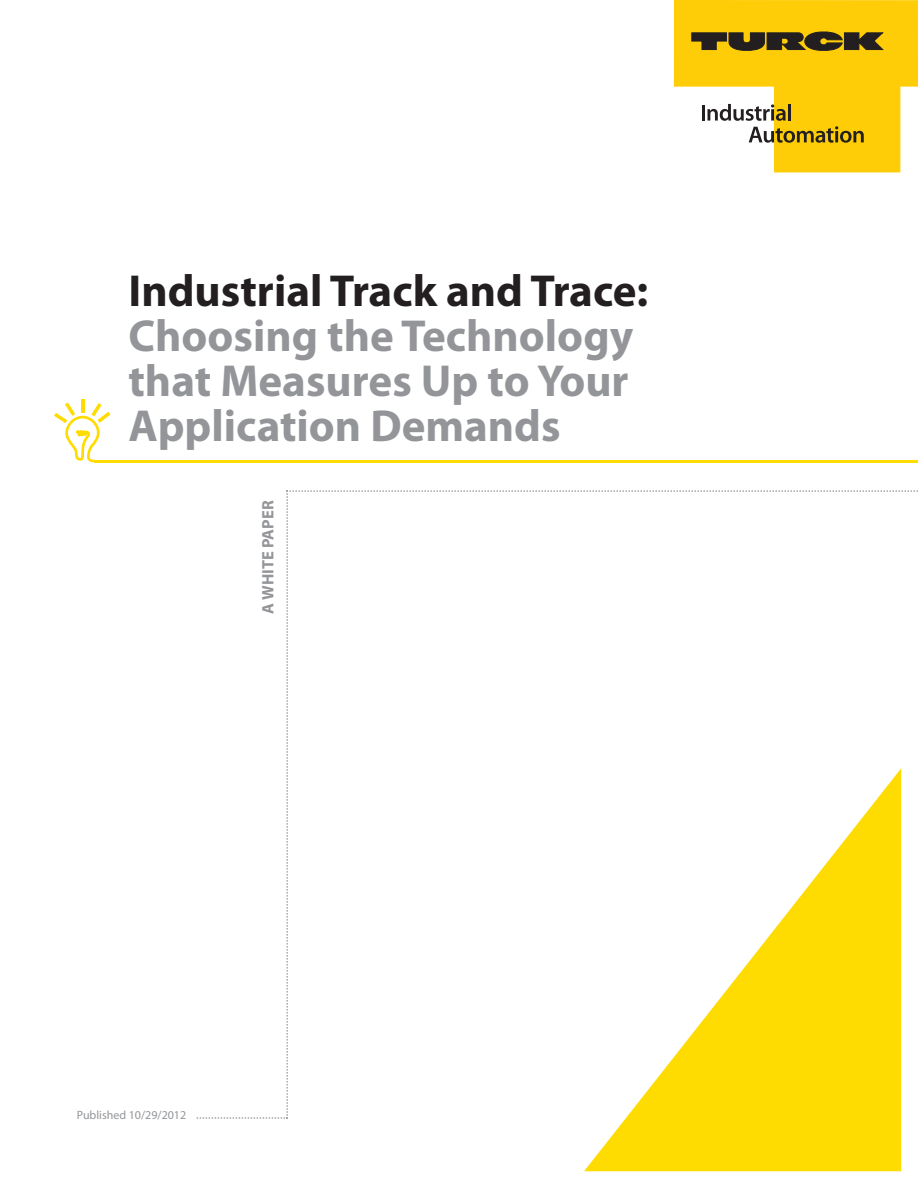
<style>
.page{position:relative;width:918px;height:1188px;background:#fff}
.page>*{position:absolute;margin:0;border:0;box-sizing:border-box;transform-origin:0 0}
.t1{font:700 45px/45px "Myriad Pro";color:#939598;text-align:justify}
.t2{font:700 45px "Myriad Pro";color:#231f20}
.t3{font:700 16.5px "Myriad Pro";color:#939598}
.t4{font:12px "Myriad Pro";color:#939598}
</style>
<div class="page">
<svg style="left:197px;top:490px;width:721px;height:629px"></svg>
<hr style="left:95px;top:460px;width:823px;height:2px;background:#ffdc01">
<svg style="left:54px;top:400px;width:56px;height:62px"></svg>
<svg style="left:584px;top:768px;width:317px;height:403px"></svg>
<svg style="left:674px;top:0;width:244px;height:172px"></svg>
<hr style="left:788px;top:104px;width:3px;height:17px;background:#231f20">
<p class="t2" style="left:128px;top:261px;width:521px">Industrial Track and Trace:</p>
<p class="t1" style="left:128px;top:312px;width:506px">Choosing the Technology that Measures Up to Your Application Demands</p>
<p class="t3" style="left:257px;top:614px;width:115px;rotate:-90deg">A WHITE PAPER</p>
<p class="t4" style="left:77px;top:1108px;width:111px">Published 10/29/2012</p>
</div>
